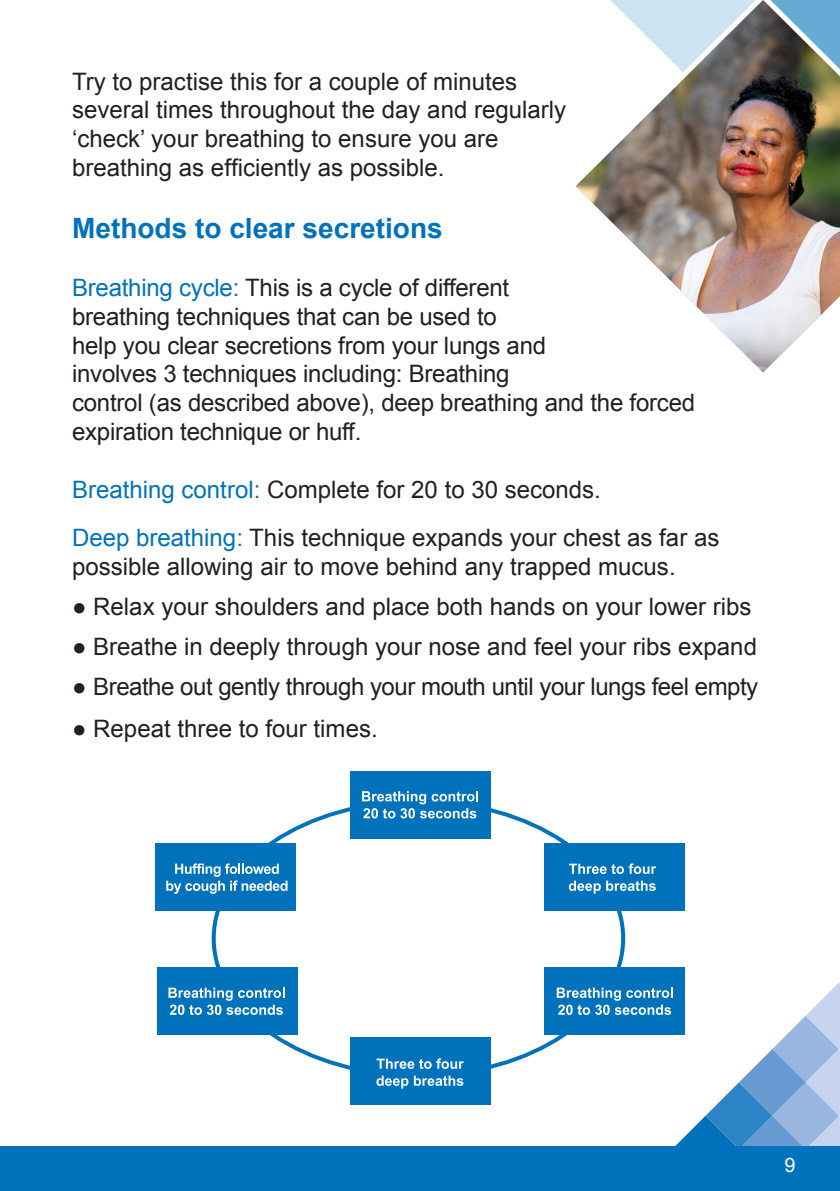
<style>
.page{position:relative;width:840px;height:1191px;background:#fff}
.page>*{position:absolute;margin:0;border:0;box-sizing:border-box;transform-origin:0 0}
.t1{font:700 28px "Arial";color:#0072bc}
.t2{font:24px/28.8px "Arial";color:#231f20}
.t3{font:24px "Arial";letter-spacing:-.02em;color:#231f20}
.t4{font:20px "Arial";color:#fff}
.s1{color:#0072bc}
</style>
<div class="page">
<div style="left:0;top:1146px;width:839px;height:45px;background:#0072bc"></div>
<svg style="left:211px;top:799px;width:413px;height:278px"></svg>
<div style="left:349px;top:771px;width:141px;height:67px;background:#0072bc"></div>
<div style="left:543px;top:843px;width:141px;height:67px;background:#0072bc"></div>
<div style="left:543px;top:967px;width:141px;height:67px;background:#0072bc"></div>
<div style="left:349px;top:1037px;width:141px;height:67px;background:#0072bc"></div>
<div style="left:157px;top:967px;width:140px;height:67px;background:#0072bc"></div>
<div style="left:155px;top:843px;width:141px;height:67px;background:#0072bc"></div>
<svg style="left:362px;top:791px;width:116px;height:27px"></svg>
<svg style="left:569px;top:863px;width:86px;height:11px"></svg>
<svg style="left:568px;top:880px;width:32px;height:13px"></svg>
<svg style="left:606px;top:880px;width:49px;height:11px"></svg>
<svg style="left:376px;top:1058px;width:87px;height:11px"></svg>
<svg style="left:376px;top:1075px;width:87px;height:13px"></svg>
<svg style="left:556px;top:982px;width:283px;height:164px"></svg>
<svg style="left:168px;top:987px;width:116px;height:28px"></svg>
<svg style="left:166px;top:863px;width:121px;height:30px"></svg>
<img style="left:575px;top:0;width:264px;height:372px">
<svg style="left:766px;top:0;width:73px;height:72px;background:#668390"></svg>
<p class="t2" style="left:72px;top:67px;width:495px">Try to practise this for a couple of minutes several times throughout the day and regularly ‘check’ your breathing to ensure you are breathing as efficiently as possible.</p>
<p class="t1" style="left:72px;top:210px;width:372px">Methods to clear secretions</p>
<p class="t2" style="left:72px;top:273px;width:624px"><span class="s1">Breathing cycle:</span> This is a cycle of different<br>breathing techniques that can be used to<br>help you clear secretions from your lungs and<br>involves 3 techniques including: Breathing<br>control (as described above), deep breathing and the forced expiration technique or huff.</p>
<p class="t2" style="left:72px;top:475px;width:530px"><span class="s1">Breathing control:</span> Complete for 20 to 30 seconds.</p>
<p class="t2" style="left:72px;top:524px;width:648px"><span class="s1">Deep breathing:</span> This technique expands your chest as far as possible allowing air to move behind any trapped mucus.</p>
<p class="t2" style="left:72px;top:593px;width:680px">● Relax your shoulders and place both hands on your lower ribs</p>
<p class="t2" style="left:72px;top:633px;width:686px">● Breathe in deeply through your nose and feel your ribs expand</p>
<p class="t3" style="left:72px;top:671px;width:687px">● Breathe out gently through your mouth until your lungs feel empty</p>
<p class="t2" style="left:72px;top:715px;width:307px">● Repeat three to four times.</p>
<p class="t4" style="left:784px;top:1152px;width:13px">9</p>
</div>
